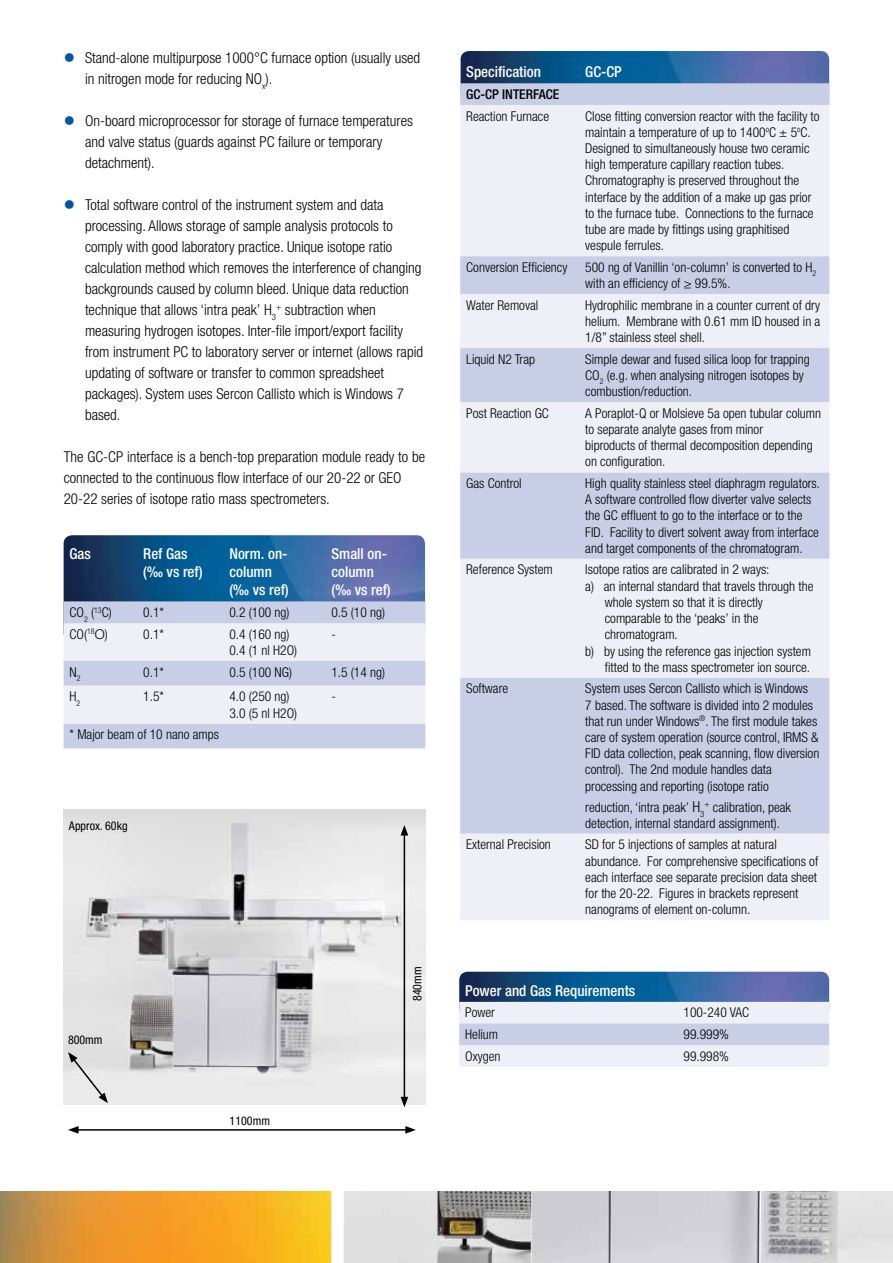
<style>
.page{position:relative;width:893px;height:1263px;background:#fff}
.page>*{position:absolute;margin:0;border:0;box-sizing:border-box;transform-origin:0 0}
.t1{font:300 condensed 15px/21px "Helvetica Neue LT Pro";color:#000}
.t2{font:500 condensed 15px/18px "Helvetica Neue LT Pro";color:#fff}
.t3{font:300 condensed 13.5px/16.2px "Helvetica Neue LT Pro";color:#000}
.t4{font:500 condensed 13.5px "Helvetica Neue LT Pro";color:#000}
.t5{font:condensed 12px "Helvetica Neue LT Pro";color:#000}
.s1{color:#0057a1}
.s2{font-stretch:normal}
.s3{font-size:15px}
</style>
<div class="page">
<img style="left:64px;top:535px;width:361px;height:66px">
<div style="left:64px;top:601px;width:361px;height:147px;background:#c7cee6"></div>
<svg style="left:64px;top:623px;width:361px;height:100px;background:#e4e6f2"></svg>
<img style="left:0;top:1191px;width:332px;height:72px">
<img style="left:461px;top:51px;width:368px;height:32px">
<div style="left:460px;top:83px;width:369px;height:22px;background:#c7cee6"></div>
<svg style="left:460px;top:105px;width:369px;height:815px;background:#dee1f0"></svg>
<img style="left:344px;top:1191px;width:549px;height:72px">
<img style="left:64px;top:809px;width:361px;height:295px">
<hr style="left:76px;top:1129px;width:332px;height:1px;background:#000">
<svg style="left:68px;top:1126px;width:11px;height:8px"></svg>
<svg style="left:405px;top:1126px;width:11px;height:8px"></svg>
<hr style="left:404px;top:833px;width:1px;height:266px;background:#000">
<svg style="left:401px;top:825px;width:7px;height:10px"></svg>
<svg style="left:401px;top:1097px;width:7px;height:10px"></svg>
<svg style="left:68px;top:1052px;width:40px;height:51px;background:#d5d5d5"></svg>
<img style="left:459px;top:972px;width:370px;height:30px">
<svg style="left:459px;top:1002px;width:370px;height:65px;background:#e1e4f1"></svg>
<p class="t1" style="left:85px;top:47px;width:337px;text-indent:-21px"><span class="s1">●</span> Stand-alone multipurpose 1000°C furnace option (usually used in nitrogen mode for reducing NO<sub>x</sub>).</p>
<p class="t1" style="left:85px;top:110px;width:329px;text-indent:-21px"><span class="s1">●</span> On-board microprocessor for storage of furnace temperatures and valve status (guards against PC failure or temporary detachment).</p>
<p class="t1" style="left:85px;top:194px;width:340px;text-indent:-21px"><span class="s1">●</span> Total software control of the instrument system and data processing. Allows storage of sample analysis protocols to comply with good laboratory practice. Unique isotope ratio calculation method which removes the interference of changing backgrounds caused by column bleed. Unique data reduction technique that allows ‘intra peak’ H <sub>3</sub><sup>+</sup> subtraction when measuring hydrogen isotopes. Inter-file import/export facility from instrument PC to laboratory server or internet (allows rapid updating of software or transfer to common spreadsheet packages). System uses Sercon Callisto which is Windows 7 based.</p>
<p class="t1" style="left:64px;top:446px;width:363px">The GC-CP interface is a bench-top preparation module ready to be connected to the continuous flow interface of our 20-22 or GEO<br>20-22 series of isotope ratio mass spectrometers.</p>
<p class="t2" style="left:70px;top:545px;width:23px">Gas</p>
<p class="t2" style="left:143px;top:545px;width:61px">Ref Gas (‰ vs ref)</p>
<p class="t2" style="left:229px;top:545px;width:61px">Norm. on&shy;column (‰ vs ref)</p>
<p class="t2" style="left:331px;top:545px;width:61px">Small on&shy;column (‰ vs ref)</p>
<p class="t3" style="left:70px;top:604px;width:44px">CO<sub>2</sub> (<sup>13</sup>C)</p>
<p class="t3" style="left:143px;top:604px;width:22px">0.1*</p>
<p class="t3" style="left:229px;top:604px;width:62px">0.2 (100 ng)</p>
<p class="t3" style="left:331px;top:604px;width:55px">0.5 (10 ng)</p>
<p class="t3" style="left:70px;top:626px;width:40px">CO(<sup>18</sup><span class="s2">O</span>)</p>
<p class="t3" style="left:143px;top:626px;width:22px">0.1*</p>
<p class="t3" style="left:229px;top:626px;width:69px">0.4 (160 ng)<br>0.4 (1 nl H2O)</p>
<p class="t3" style="left:331px;top:626px;width:6px">-</p>
<p class="t3" style="left:70px;top:663px;width:13px">N<sub>2</sub></p>
<p class="t3" style="left:143px;top:663px;width:22px">0.1*</p>
<p class="t3" style="left:229px;top:663px;width:64px">0.5 (100 NG)</p>
<p class="t3" style="left:331px;top:663px;width:55px">1.5 (14 ng)</p>
<p class="t3" style="left:70px;top:688px;width:12px">H<sub>2</sub></p>
<p class="t3" style="left:143px;top:688px;width:22px">1.5*</p>
<p class="t3" style="left:229px;top:688px;width:69px">4.0 (250 ng)<br>3.0 (5 nl H2O)</p>
<p class="t3" style="left:331px;top:688px;width:6px">-</p>
<p class="t3" style="left:70px;top:726px;width:151px">* Major beam of 10 nano amps</p>
<p class="t5" style="left:69px;top:819px;width:60px">Approx. 60kg</p>
<p class="t5" style="left:68px;top:1032px;width:36px">800mm</p>
<p class="t5" style="left:230px;top:1114px;width:42px">1100mm</p>
<p class="t5" style="left:410px;top:1001px;width:36px;rotate:-90deg">840mm</p>
<p class="t2" style="left:466px;top:63px;width:76px">Specification</p>
<p class="t2" style="left:585px;top:63px;width:30px">GC-CP</p>
<p class="t4" style="left:466px;top:86px;width:95px">GC-CP Interface</p>
<p class="t3" style="left:466px;top:108px;width:84px">Reaction Furnace</p>
<p class="t3" style="left:585px;top:108px;width:236px">Close fitting conversion reactor with the facility to maintain a temperature of up to 1400<sup>o</sup>C ± 5<sup>o</sup>C.<br>Designed to simultaneously house two ceramic high temperature capillary reaction tubes.<br>Chromatography is preserved throughout the interface by the addition of a make up gas prior to the furnace tube. Connections to the furnace tube are made by fittings using graphitised vespule ferrules.</p>
<p class="t3" style="left:466px;top:259px;width:103px">Conversion Efficiency</p>
<p class="t3" style="left:585px;top:259px;width:232px">500 ng of Vanillin ‘on-column’ is converted to H <sub>2 </sub>with an efficiency of ≥ 99.5%.</p>
<p class="t3" style="left:466px;top:297px;width:74px">Water Removal</p>
<p class="t3" style="left:585px;top:297px;width:237px;text-align:justify">Hydrophilic membrane in a counter current of dry helium. Membrane with 0.61 mm ID housed in a 1/8” stainless steel shell.</p>
<p class="t3" style="left:466px;top:351px;width:70px">Liquid N2 Trap</p>
<p class="t3" style="left:585px;top:351px;width:226px">Simple dewar and fused silica loop for trapping<br>CO<sub>2</sub> (e.g. when analysing nitrogen isotopes by combustion/reduction.</p>
<p class="t3" style="left:466px;top:405px;width:84px">Post Reaction GC</p>
<p class="t3" style="left:585px;top:405px;width:237px">A Poraplot-Q or Molsieve 5a open tubular column to separate analyte gases from minor<br>biproducts of thermal decomposition depending on configuration.</p>
<p class="t3" style="left:466px;top:475px;width:57px">Gas Control</p>
<p class="t3" style="left:585px;top:475px;width:236px">High quality stainless steel diaphragm regulators.<br>A software controlled flow diverter valve selects the GC effluent to go to the interface or to the FID. Facility to divert solvent away from interface and target components of the chromatogram.</p>
<p class="t3" style="left:466px;top:561px;width:88px">Reference System</p>
<p class="t3" style="left:585px;top:561px;width:186px">Isotope ratios are calibrated in 2 ways:</p>
<p class="t3" style="left:585px;top:578px;width:230px">a) an internal standard that travels through the</p>
<p class="t3" style="left:605px;top:594px;width:160px">whole system so that it is directly</p>
<p class="t3" style="left:605px;top:610px;width:155px">comparable to the ‘peaks’ in the</p>
<p class="t3" style="left:605px;top:626px;width:75px">chromatogram.</p>
<p class="t3" style="left:585px;top:642px;width:227px">b) by using the reference gas injection system</p>
<p class="t3" style="left:605px;top:659px;width:207px">fitted to the mass spectrometer ion source.</p>
<p class="t3" style="left:466px;top:680px;width:43px">Software</p>
<p class="t3" style="left:585px;top:680px;width:236px">System uses Sercon Callisto which is Windows<br>7 based. The software is divided into 2 modules that run under Windows<sup>®</sup>. The first module takes care of system operation (source control, IRMS &amp; FID data collection, peak scanning, flow diversion control). The 2nd module handles data processing and reporting (isotope ratio</p>
<p class="t3" style="left:585px;top:798px;width:207px">reduction, ‘intra peak’ <span class="s3">H</span> <sub>3</sub><sup>+</sup> calibration, peak detection, internal standard assignment).</p>
<p class="t3" style="left:466px;top:836px;width:86px">External Precision</p>
<p class="t3" style="left:585px;top:836px;width:234px">SD for 5 injections of samples at natural abundance. For comprehensive specifications of each interface see separate precision data sheet for the 20-22. Figures in brackets represent nanograms of element on-column.</p>
<p class="t2" style="left:465px;top:981px;width:172px">Power and Gas Requirements</p>
<p class="t3" style="left:465px;top:1004px;width:31px">Power</p>
<p class="t3" style="left:683px;top:1004px;width:67px">100-240 VAC</p>
<p class="t3" style="left:465px;top:1026px;width:34px">Helium</p>
<p class="t3" style="left:683px;top:1026px;width:47px">99.999%</p>
<p class="t3" style="left:465px;top:1048px;width:37px">Oxygen</p>
<p class="t3" style="left:683px;top:1048px;width:47px">99.998%</p>
</div>
